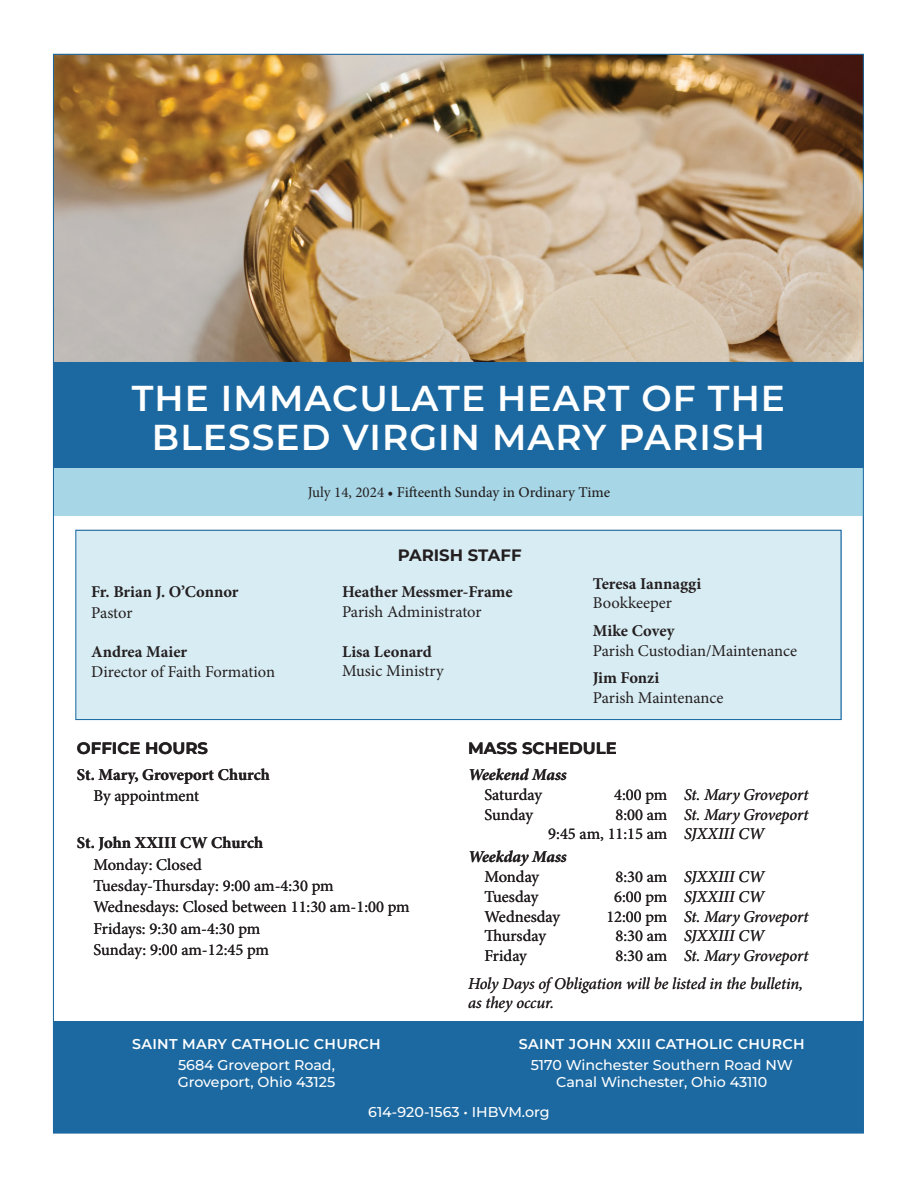
<style>
.page{position:relative;width:918px;height:1188px;background:#fff}
.page>*{position:absolute;margin:0;border:0;box-sizing:border-box;transform-origin:0 0}
.t1{font:100 36px/39px "Montserrat";letter-spacing:.03em;color:#fff;text-align:center}
.t2{font:16.5px/21.3px "Minion Pro";color:#231f20}
.t3{font:italic 16.5px/19.8px "Minion Pro";letter-spacing:-.005em;color:#231f20}
.t4{font:700 16.5px/19.8px "Minion Pro";letter-spacing:-.005em;color:#231f20}
.t5{font:100 16.5px/25.8px "Montserrat";color:#231f20}
.t6{font:italic 700 16.5px/19.8px "Minion Pro";letter-spacing:-.005em;color:#231f20}
.t7{font:500 15px "Minion Pro";color:#231f20}
.t8{font:100 14.25px/20.1px "Montserrat";color:#fff;text-align:center}
.s1{font-weight:400}
.s2{font-weight:700}
.s3{font-family:"Montserrat";font-weight:100}
.s4{font-family:"Minion Pro";font-weight:700;font-style:italic}
.s5{font-style:normal}
.s6{font-weight:400;font-style:normal}
</style>
<div class="page">
<img style="left:55px;top:56px;width:807px;height:307px">
<div style="left:53px;top:363px;width:811px;height:106px;background:#1c69a1"></div>
<div style="left:54px;top:468px;width:810px;height:47px;background:#a7d7e7"></div>
<div style="left:54px;top:1021px;width:809px;height:111px;background:#1c69a1"></div>
<div style="left:76px;top:530px;width:765px;height:190px;background:#d8ecf3"></div>
<div style="left:75px;top:530px;width:766px;height:190px;border:1px solid #1c69a1"></div>
<p class="t1" style="left:132px;top:377px;width:655px">THE IMMACULATE HEART OF THE<br>BLESSED VIRGIN MARY PARISH</p>
<p class="t7" style="left:308px;top:482px;width:304px"><span class="s1">July 14, 2024</span> • Fifteenth Sunday in Ordinary Time</p>
<p class="t4" style="left:91px;top:581px;width:149px;line-height:21.3px">Fr. Brian J. O’Connor<br><span class="s1">Pastor</span></p>
<p class="t2" style="left:91px;top:642px;width:185px;line-height:19.8px"><span class="s2">Andrea Maier<br></span>Director of Faith Formation</p>
<p class="t5" style="left:398px;top:542px;width:125px">PARISH STAFF</p>
<p class="t4" style="left:342px;top:582px;width:172px">Heather Messmer-Frame<br><span class="s1">Parish Administrator</span></p>
<p class="t2" style="left:342px;top:642px;width:103px;line-height:19.8px"><span class="s2">Lisa Leonard<br></span>Music Ministry</p>
<p class="t4" style="left:593px;top:573px;width:110px">Teresa Iannaggi<br><span class="s1">Bookkeeper</span></p>
<p class="t2" style="left:593px;top:621px;width:206px;line-height:19.8px"><span class="s2">Mike Covey<br></span>Parish Custodian/Maintenance</p>
<p class="t2" style="left:593px;top:668px;width:132px;line-height:19.8px"><span class="s2">Jim Fonzi<br></span>Parish Maintenance</p>
<p class="t4" style="left:77px;top:736px;width:194px;line-height:25.8px"><span class="s3">OFFICE HOURS<br></span>St. Mary, Groveport Church</p>
<p class="t2" style="left:93px;top:785px;width:107px">By appointment</p>
<p class="t2" style="left:93px;top:833px;width:318px;text-indent:-16px"><span class="s2">St. John XXIII CW Church<br></span>Monday: Closed<br>Tuesday-Thursday: 9:00 am-4:30 pm<br>Wednesdays: Closed between 11:30 am-1:00 pm<br>Fridays: 9:30 am-4:30 pm<br>Sunday: 9:00 am-12:45 pm</p>
<p class="t8" style="left:132px;top:1034px;width:250px">SAINT MARY CATHOLIC CHURCH<br>5684 Groveport Road,</p>
<p class="t8" style="left:178px;top:1071px;width:159px">Groveport, Ohio 43125</p>
<p class="t5" style="left:468px;top:735px;width:150px">MASS SCHEDULE<br><span class="s4">Weekend Mass</span></p>
<p class="t2" style="left:485px;top:784px;width:59px">Saturday</p>
<p class="t3" style="left:614px;top:785px;width:196px"><span class="s5">4:00 pm</span> St. Mary Groveport</p>
<p class="t2" style="left:485px;top:804px;width:50px">Sunday</p>
<p class="t3" style="left:548px;top:804px;width:262px;text-indent:67px"><span class="s5">8:00 am</span> St. Mary Groveport<br><span class="s5">9:45 am, 11:15 am</span> SJXXIII CW</p>
<p class="t6" style="left:485px;top:847px;width:84px;text-indent:-16px">Weekday Mass<br><span class="s6">Monday</span></p>
<p class="t3" style="left:616px;top:867px;width:150px"><span class="s5">8:30 am</span> SJXXIII CW</p>
<p class="t2" style="left:485px;top:886px;width:55px">Tuesday</p>
<p class="t3" style="left:614px;top:887px;width:152px"><span class="s5">6:00 pm</span> SJXXIII CW</p>
<p class="t2" style="left:485px;top:906px;width:77px">Wednesday</p>
<p class="t3" style="left:606px;top:906px;width:204px"><span class="s5">12:00 pm</span> St. Mary Groveport</p>
<p class="t2" style="left:485px;top:926px;width:63px">Thursday</p>
<p class="t3" style="left:616px;top:926px;width:150px"><span class="s5">8:30 am</span> SJXXIII CW</p>
<p class="t2" style="left:485px;top:945px;width:44px">Friday</p>
<p class="t3" style="left:468px;top:942px;width:342px;line-height:27.3px;text-indent:148px"><span class="s5">8:30 am</span> St. Mary Groveport<br>Holy Days of Obligation will be listed in the bulletin,</p>
<p class="t3" style="left:468px;top:993px;width:87px">as they occur.</p>
<p class="t8" style="left:519px;top:1034px;width:287px">SAINT JOHN XXIII CATHOLIC CHURCH<br>5170 Winchester Southern Road NW</p>
<p class="t8" style="left:556px;top:1071px;width:213px">Canal Winchester, Ohio 43110</p>
<p class="t8" style="left:368px;top:1101px;width:183px">614-920-1563 • IHBVM.org</p>
</div>
